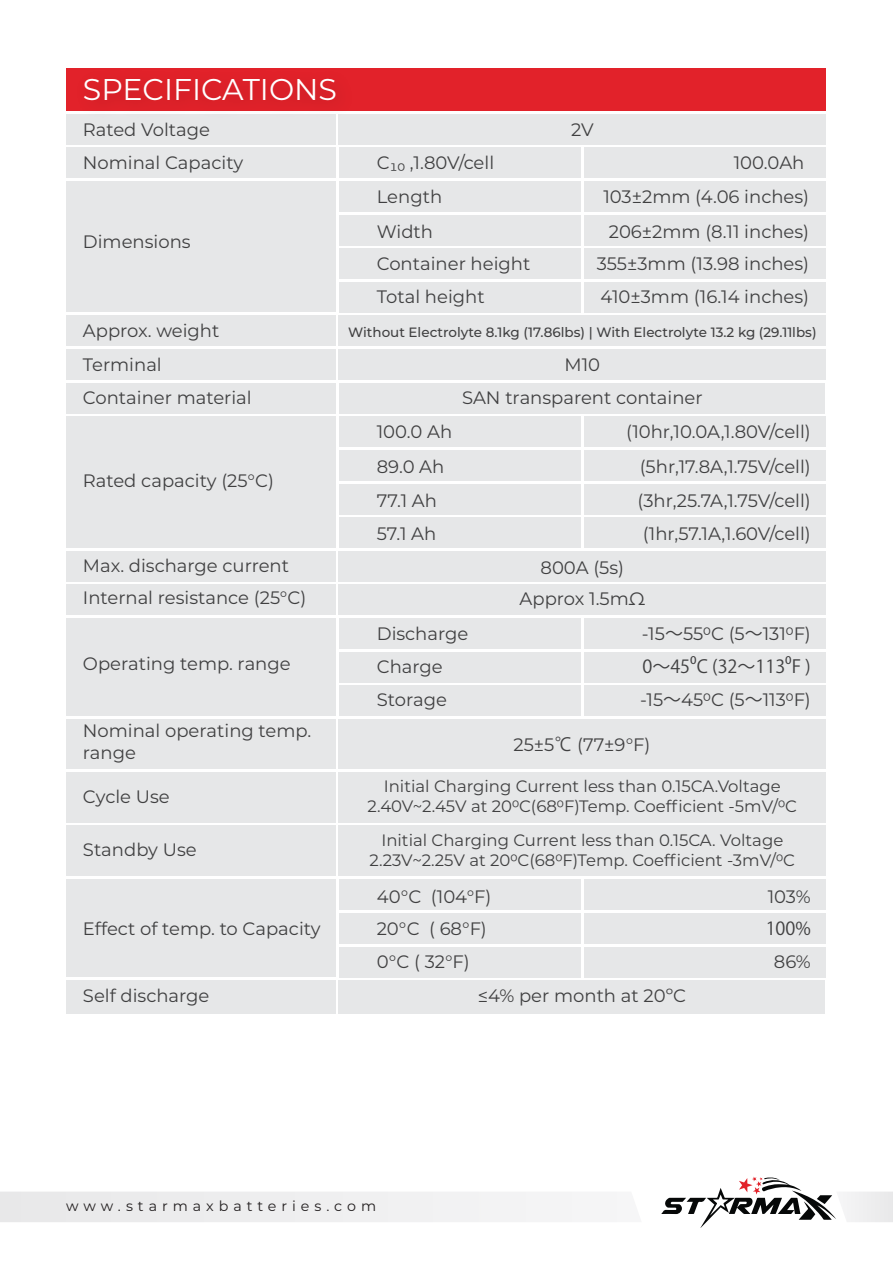
<style>
.page{position:relative;width:893px;height:1263px;background:#fff}
.page>*{position:absolute;margin:0;border:0;box-sizing:border-box;transform-origin:0 0}
.t1{font:30px "Montserrat";color:#fff}
.t2{font:18px/32.7px "Montserrat";color:#404041}
.t3{font:18px "Koz Go Pr 6 N";color:#404041}
.t4{font:16.5px/19.8px "Montserrat";color:#404041;text-align:center}
.t5{font:14.25px "Montserrat";letter-spacing:.35em;color:#231f20}
.t6{font:500 13.5px "Montserrat";color:#404041}
.s1{font-family:"Koz Go Pr 6 N"}
</style>
<div class="page">
<div style="left:0;top:1192px;width:572px;height:30px;background:#eeeeef"></div>
<svg style="left:661px;top:1176px;width:232px;height:52px"></svg>
<div style="left:66px;top:181px;width:269px;height:130px;background:#e6e7e8"></div>
<div style="left:66px;top:68px;width:760px;height:43px;background:#e2222a"></div>
<div style="left:66px;top:114px;width:269px;height:31px;background:#e6e7e8"></div>
<div style="left:66px;top:148px;width:269px;height:30px;background:#e6e7e8"></div>
<div style="left:66px;top:316px;width:269px;height:30px;background:#e6e7e8"></div>
<div style="left:66px;top:349px;width:269px;height:31px;background:#e6e7e8"></div>
<div style="left:66px;top:383px;width:269px;height:30px;background:#e6e7e8"></div>
<div style="left:66px;top:417px;width:269px;height:131px;background:#e6e7e8"></div>
<div style="left:339px;top:114px;width:487px;height:31px;background:#e6e7e8"></div>
<div style="left:339px;top:148px;width:241px;height:30px;background:#e6e7e8"></div>
<div style="left:339px;top:181px;width:241px;height:31px;background:#e6e7e8"></div>
<div style="left:339px;top:215px;width:241px;height:30px;background:#e6e7e8"></div>
<div style="left:339px;top:248px;width:241px;height:31px;background:#e6e7e8"></div>
<div style="left:339px;top:282px;width:241px;height:31px;background:#e6e7e8"></div>
<div style="left:339px;top:316px;width:487px;height:30px;background:#e6e7e8"></div>
<div style="left:339px;top:349px;width:487px;height:31px;background:#e6e7e8"></div>
<div style="left:340px;top:383px;width:485px;height:30px;background:#e6e7e8"></div>
<div style="left:339px;top:417px;width:241px;height:30px;background:#e6e7e8"></div>
<div style="left:339px;top:450px;width:241px;height:31px;background:#e6e7e8"></div>
<div style="left:339px;top:484px;width:241px;height:30px;background:#e6e7e8"></div>
<div style="left:339px;top:517px;width:241px;height:31px;background:#e6e7e8"></div>
<div style="left:584px;top:148px;width:242px;height:30px;background:#e6e7e8"></div>
<div style="left:584px;top:181px;width:242px;height:31px;background:#e6e7e8"></div>
<div style="left:584px;top:215px;width:242px;height:30px;background:#e6e7e8"></div>
<div style="left:584px;top:248px;width:242px;height:31px;background:#e6e7e8"></div>
<div style="left:584px;top:282px;width:242px;height:31px;background:#e6e7e8"></div>
<div style="left:584px;top:417px;width:242px;height:30px;background:#e6e7e8"></div>
<div style="left:584px;top:450px;width:242px;height:31px;background:#e6e7e8"></div>
<div style="left:584px;top:484px;width:242px;height:30px;background:#e6e7e8"></div>
<div style="left:584px;top:517px;width:242px;height:31px;background:#e6e7e8"></div>
<div style="left:66px;top:551px;width:269px;height:30px;background:#e6e7e8"></div>
<div style="left:66px;top:585px;width:269px;height:30px;background:#e6e7e8"></div>
<div style="left:66px;top:618px;width:269px;height:98px;background:#e6e7e8"></div>
<div style="left:66px;top:719px;width:269px;height:50px;background:#e6e7e8"></div>
<div style="left:66px;top:879px;width:269px;height:98px;background:#e6e7e8"></div>
<div style="left:66px;top:980px;width:269px;height:33px;background:#e6e7e8"></div>
<div style="left:339px;top:551px;width:487px;height:30px;background:#e6e7e8"></div>
<div style="left:339px;top:585px;width:487px;height:30px;background:#e6e7e8"></div>
<div style="left:339px;top:618px;width:241px;height:31px;background:#e6e7e8"></div>
<div style="left:339px;top:652px;width:241px;height:30px;background:#e6e7e8"></div>
<div style="left:339px;top:685px;width:241px;height:31px;background:#e6e7e8"></div>
<div style="left:339px;top:719px;width:487px;height:50px;background:#e6e7e8"></div>
<div style="left:339px;top:879px;width:241px;height:31px;background:#e6e7e8"></div>
<div style="left:339px;top:913px;width:241px;height:31px;background:#e6e7e8"></div>
<div style="left:339px;top:947px;width:241px;height:30px;background:#e6e7e8"></div>
<div style="left:339px;top:980px;width:486px;height:33px;background:#e6e7e8"></div>
<div style="left:584px;top:618px;width:242px;height:31px;background:#e6e7e8"></div>
<div style="left:584px;top:652px;width:242px;height:30px;background:#e6e7e8"></div>
<div style="left:584px;top:685px;width:242px;height:31px;background:#e6e7e8"></div>
<div style="left:584px;top:879px;width:242px;height:31px;background:#e6e7e8"></div>
<div style="left:584px;top:913px;width:242px;height:31px;background:#e6e7e8"></div>
<div style="left:584px;top:947px;width:242px;height:30px;background:#e6e7e8"></div>
<div style="left:66px;top:772px;width:269px;height:50px;background:#e6e7e8"></div>
<div style="left:339px;top:772px;width:487px;height:50px;background:#e6e7e8"></div>
<div style="left:66px;top:826px;width:269px;height:50px;background:#e6e7e8"></div>
<div style="left:339px;top:826px;width:487px;height:50px;background:#e6e7e8"></div>
<h1 class="t1" style="left:83px;top:69px;width:256px">SPECIFICATIONS</h1>
<p class="t2" style="left:83px;top:113px;width:162px">Rated Voltage<br>Nominal Capacity</p>
<p class="t2" style="left:83px;top:225px;width:109px">Dimensions</p>
<p class="t2" style="left:83px;top:313px;width:170px;line-height:33.5px">Approx. weight<br>Terminal<br>Container material</p>
<p class="t2" style="left:83px;top:464px;width:193px">Rated capacity (25°C)</p>
<p class="t2" style="left:83px;top:549px;width:208px">Max. discharge current</p>
<p class="t2" style="left:83px;top:581px;width:225px">Internal resistance (25°C)</p>
<p class="t2" style="left:83px;top:647px;width:209px">Operating temp. range</p>
<p class="t2" style="left:83px;top:719px;width:230px;line-height:21.6px">Nominal operating temp. range</p>
<p class="t2" style="left:377px;top:146px;width:119px">C₁₀ ,1.80V/cell</p>
<p class="t2" style="left:571px;top:113px;width:24px">2V</p>
<p class="t2" style="left:734px;top:146px;width:72px">100.0Ah</p>
<p class="t2" style="left:377px;top:180px;width:155px;line-height:33.3px">Length<br>Width<br>Container height<br>Total height</p>
<p class="t2" style="left:597px;top:180px;width:214px;line-height:33.3px;text-align:right">103±2mm (4.06 inches)<br>206±2mm (8.11 inches)<br>355±3mm (13.98 inches)<br>410±3mm (16.14 inches)</p>
<p class="t6" style="left:348px;top:323px;width:470px">Without Electrolyte 8.1kg (17.86lbs) | With Electrolyte 13.2 kg (29.11lbs)</p>
<p class="t2" style="left:462px;top:348px;width:242px;text-align:center">M10<br>SAN transparent container</p>
<p class="t2" style="left:377px;top:414px;width:77px;line-height:33.8px">100.0 Ah<br>89.0 Ah<br>77.1 Ah<br>57.1 Ah</p>
<p class="t2" style="left:377px;top:617px;width:93px">Discharge<br>Charge<br>Storage</p>
<p class="t2" style="left:626px;top:415px;width:186px">(10hr,10.0A,1.80V/cell)</p>
<p class="t2" style="left:637px;top:449px;width:175px;line-height:33.5px;text-align:justify">(5hr,17.8A,1.75V/cell) (3hr,25.7A,1.75V/cell) (1hr,57.1A,1.60V/cell)</p>
<p class="t2" style="left:520px;top:551px;width:127px;line-height:31.2px;text-align:center">800A (5s)<br>Approx 1.5mΩ</p>
<p class="t2" style="left:642px;top:617px;width:171px">-15<span class="s1">～</span>550C (5<span class="s1">～</span>1310F)</p>
<p class="t3" style="left:642px;top:656px;width:170px">0～45⁰C (32～113⁰F )</p>
<p class="t2" style="left:640px;top:682px;width:172px">-15<span class="s1">～</span>450C (5<span class="s1">～</span>1130F)</p>
<p class="t2" style="left:513px;top:728px;width:138px">25±5<span class="s1">℃</span> (77±9°F)</p>
<p class="t2" style="left:83px;top:779px;width:88px">Cycle Use</p>
<p class="t4" style="left:368px;top:776px;width:431px">Initial Charging Current less than 0.15СA.Voltage<br>2.40V~2.45V at 200C(680F)Temp. Coefficient -5mV/0C</p>
<p class="t2" style="left:83px;top:833px;width:115px">Standby Use</p>
<p class="t4" style="left:370px;top:829px;width:427px">Initial Charging Current less than 0.15СA. Voltage<br>2.23V~2.25V at 200C(680F)Temp. Coefficient -3mV/0C</p>
<p class="t2" style="left:83px;top:912px;width:239px">Effect of temp. to Capacity</p>
<p class="t2" style="left:83px;top:979px;width:128px">Self discharge</p>
<p class="t2" style="left:377px;top:879px;width:116px">40°C (104°F)<br>20°C ( 68°F)<br>0°C ( 32°F)</p>
<p class="t2" style="left:478px;top:979px;width:210px">≤4% per month at 20ºC</p>
<p class="t5" style="left:66px;top:1196px;width:312px">www.starmaxbatteries.com</p>
<p class="t2" style="left:768px;top:879px;width:45px">103%</p>
<p class="t3" style="left:766px;top:918px;width:47px">100%</p>
<p class="t2" style="left:774px;top:945px;width:39px">86%</p>
</div>
